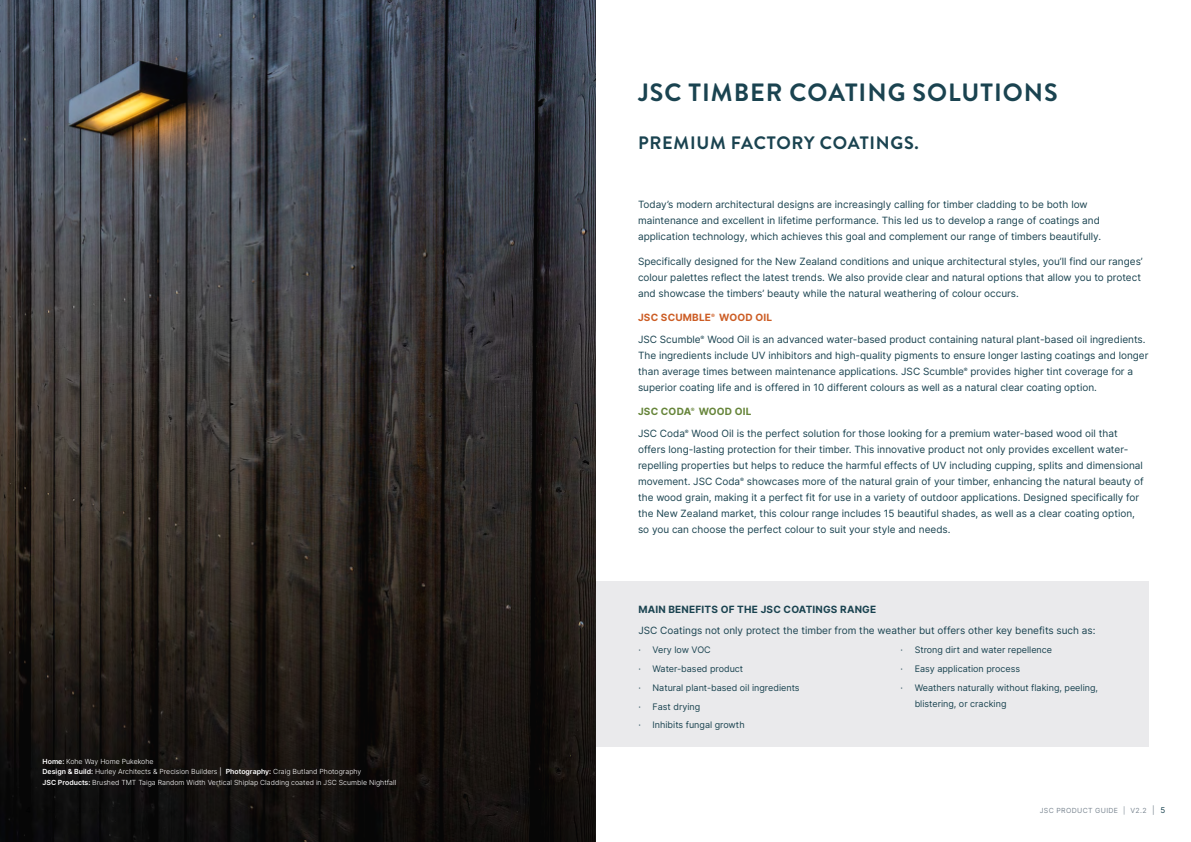
<style>
.page{position:relative;width:1191px;height:842px;background:#fff}
.page>*{position:absolute;margin:0;border:0;box-sizing:border-box;transform-origin:0 0}
.t1{font:700 25px "Brandon Grotesque";letter-spacing:.04em;color:#1a4350}
.t2{font:700 18px "Brandon Grotesque";letter-spacing:.04em;color:#1a4350}
.t3{font:10px/16px "Inter";color:#1a4350}
.t4{font:700 10px "Inter";letter-spacing:.02em;color:#1a4350}
.t5{font:9px/18.8px "Inter";color:#1a4350}
.t6{font:300 7px/10.8px "Inter";color:#fff}
.t7{font:7px "Inter";letter-spacing:.05em;color:#7b8792}
.s1{font-weight:600}
.s2{font-weight:400}
.s3{font-weight:700;color:#cc5d25}
.s4{font-weight:700;color:#66853a}
.s5{font-size:8px}
.s6{font-size:8px;color:#1a4350}
</style>
<div class="page">
<div style="left:596px;top:581px;width:552px;height:166px;background:#eaeaec"></div>
<img style="left:0;top:0;width:595px;height:842px">
<p class="t6" style="left:43px;top:755px;width:355px"><span class="s1">Home:</span> Kohe Way Home Pukekohe<br><span class="s1">Design &amp; Build:</span> Hurley Architects &amp; Precision Builders <span class="s2">|</span> <span class="s1">Photography:</span> Craig Butland Photography<br><span class="s1">JSC Products:</span> Brushed TMT Taiga Random Width Vertical Shiplap Cladding coated in JSC Scumble Nightfall</p>
<h1 class="t1" style="left:638px;top:75px;width:421px">JSC TIMBER COATING SOLUTIONS</h1>
<h2 class="t2" style="left:638px;top:130px;width:282px">PREMIUM FACTORY COATINGS.</h2>
<p class="t3" style="left:638px;top:196px;width:465px">Today’s modern architectural designs are increasingly calling for timber cladding to be both low maintenance and excellent in lifetime performance. This led us to develop a range of coatings and application technology, which achieves this goal and complement our range of timbers beautifully.</p>
<p class="t3" style="left:638px;top:253px;width:506px">Specifically designed for the New Zealand conditions and unique architectural styles, you’ll find our ranges’ colour palettes reflect the latest trends. We also provide clear and natural options that allow you to protect and showcase the timbers’ beauty while the natural weathering of colour occurs.</p>
<p class="t3" style="left:638px;top:306px;width:509px;line-height:21.7px"><span class="s3">JSC SCUMBLE</span><sup>®</sup> <span class="s3">WOOD OIL<br></span>JSC Scumble<sup>®</sup> Wood Oil is an advanced water-based product containing natural plant-based oil ingredients.</p>
<p class="t3" style="left:638px;top:347px;width:512px">The ingredients include UV inhibitors and high-quality pigments to ensure longer lasting coatings and longer than average times between maintenance applications. JSC Scumble<sup>®</sup> provides higher tint coverage for a superior coating life and is offered in 10 different colours as well as a natural clear coating option.</p>
<p class="t3" style="left:638px;top:401px;width:481px;line-height:21.7px"><span class="s4">JSC CODA</span><sup>®</sup> <span class="s4">WOOD OIL<br></span>JSC Coda<sup>®</sup> Wood Oil is the perfect solution for those looking for a premium water-based wood oil that</p>
<p class="t3" style="left:638px;top:441px;width:507px">offers long-lasting protection for their timber. This innovative product not only provides excellent water&shy;repelling properties but helps to reduce the harmful effects of UV including cupping, splits and dimensional movement. JSC Coda<sup>®</sup> showcases more of the natural grain of your timber, enhancing the natural beauty of the wood grain, making it a perfect fit for use in a variety of outdoor applications. Designed specifically for the New Zealand market, this colour range includes 15 beautiful shades, as well as a clear coating option, so you can choose the perfect colour to suit your style and needs.</p>
<p class="t4" style="left:638px;top:602px;width:239px">MAIN BENEFITS OF THE JSC COATINGS RANGE</p>
<p class="t3" style="left:638px;top:622px;width:459px">JSC Coatings not only protect the timber from the weather but offers other key benefits such as:</p>
<p class="t5" style="left:638px;top:640px;width:163px">· Very low VOC<br>· Water-based product<br>· Natural plant-based oil ingredients · Fast drying<br>· Inhibits fungal growth</p>
<p class="t5" style="left:900px;top:640px;width:199px">· Strong dirt and water repellence<br>· Easy application process<br>· Weathers naturally without flaking, peeling,</p>
<p class="t5" style="left:914px;top:694px;width:93px">blistering, or cracking</p>
<p class="t7" style="left:1039px;top:805px;width:127px">JSC PRODUCT GUIDE | V2.2 <span class="s5">|</span> <span class="s6">5</span></p>
</div>
